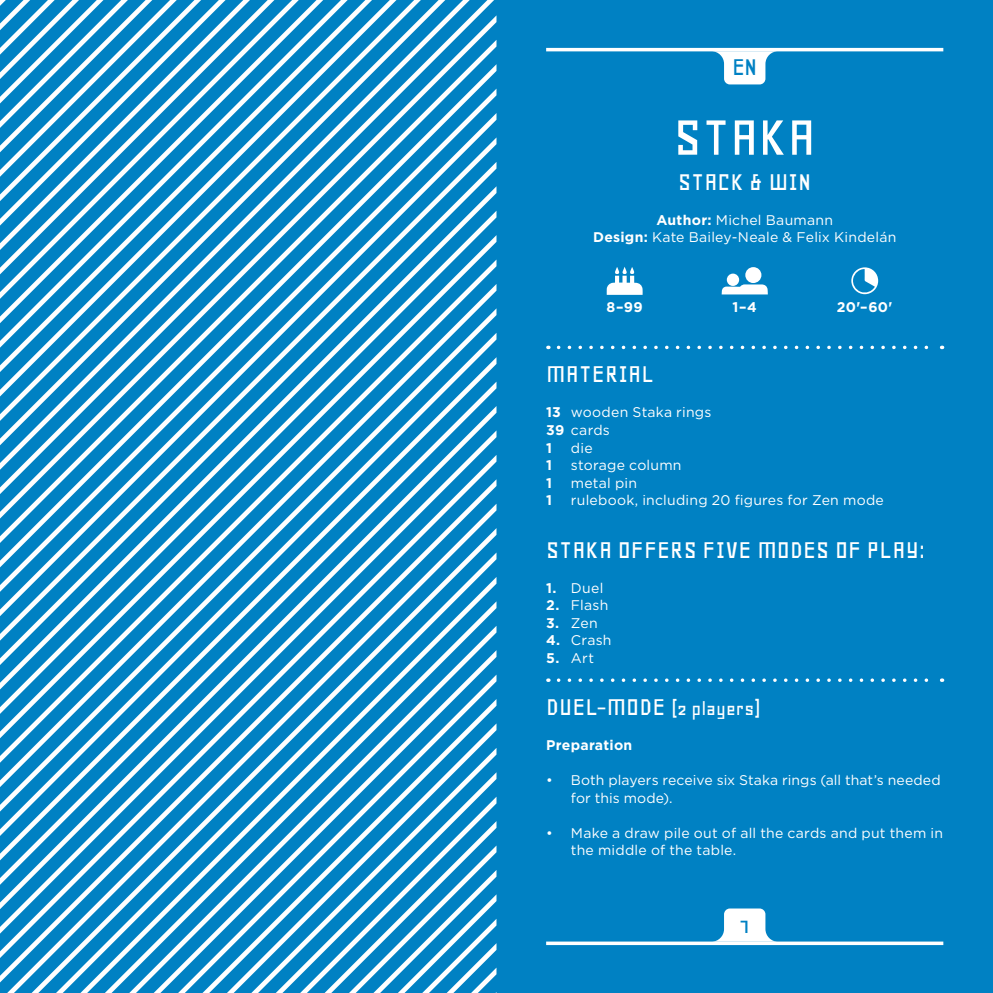
<style>
.page{position:relative;width:993px;height:993px;background:#fff}
.page>*{position:absolute;margin:0;border:0;box-sizing:border-box;transform-origin:0 0}
.t1{font:61.25px "Geo";letter-spacing:-.01em;color:#fff}
.t2{font:28px "Geo";color:#fff}
.t3{font:28px "Geo";color:#0081c3}
.t4{font:14px/17.5px "Gotham";letter-spacing:.015em;color:#fff}
.t5{font:700 14px "Gotham";letter-spacing:.02em;color:#fff}
.s1{font-weight:700}
.s2{font-size:24.5px}
.s3{font-size:21px}
</style>
<div class="page">
<div style="left:496px;top:0;width:496px;height:992px;background:#0081c3"></div>
<hr style="left:546px;top:48px;width:397px;height:3px;background:#fff">
<svg style="left:711px;top:51px;width:66px;height:33px"></svg>
<hr style="left:546px;top:941px;width:397px;height:3px;background:#fff">
<svg style="left:715px;top:908px;width:59px;height:33px"></svg>
<svg style="left:61px;top:928px;width:243px;height:64px;fill:#0081c3"></svg>
<svg style="left:245px;top:0;width:171px;height:64px;fill:#0081c3"></svg>
<svg style="left:0;top:587px;width:496px;height:341px;fill:#0081c3"></svg>
<svg style="left:196px;top:0;width:49px;height:64px;fill:#0081c3"></svg>
<svg style="left:0;top:0;width:196px;height:64px"></svg>
<svg style="left:304px;top:820px;width:192px;height:172px"></svg>
<svg style="left:0;top:64px;width:496px;height:523px;fill:#0081c3"></svg>
<svg style="left:558px;top:345px;width:371px;height:4px"></svg>
<svg style="left:558px;top:678px;width:371px;height:3px"></svg>
<svg style="left:851px;top:267px;width:26px;height:27px"></svg>
<svg style="left:721px;top:284px;width:46px;height:10px"></svg>
<div style="left:745px;top:267px;width:16px;height:16px;background:#fff;border-radius:50%"></div>
<svg style="left:726px;top:273px;width:13px;height:13px"></svg>
<svg style="left:606px;top:267px;width:36px;height:28px"></svg>
<h2 class="t3" style="left:732px;top:52px;width:26px">EN</h2>
<h1 class="t1" style="left:673px;top:105px;width:144px">STAKA</h1>
<h2 class="t2" style="left:678px;top:167px;width:135px">STACK &amp; WIN</h2>
<p class="t4" style="left:593px;top:211px;width:305px;text-align:center"><span class="s1">Author:</span> Michel Baumann<br><span class="s1">Design:</span> Kate Bailey-Neale &amp; Felix Kindelán</p>
<p class="t5" style="left:606px;top:298px;width:38px">8–99</p>
<p class="t5" style="left:732px;top:298px;width:26px">1–4</p>
<p class="t5" style="left:836px;top:298px;width:57px">20'–60'</p>
<h2 class="t2" style="left:546px;top:360px;width:110px">MATERIAL</h2>
<p class="t4" style="left:546px;top:403px;width:167px"><span class="s1">13</span> wooden Staka rings<br><span class="s1">39</span> cards<br><span class="s1">1</span></p>
<p class="t4" style="left:570px;top:438px;width:23px">die</p>
<p class="t5" style="left:546px;top:455px;width:7px">1</p>
<p class="t4" style="left:570px;top:456px;width:112px">storage column</p>
<p class="t5" style="left:546px;top:473px;width:7px">1</p>
<p class="t4" style="left:570px;top:473px;width:68px">metal pin</p>
<p class="t5" style="left:546px;top:490px;width:7px">1</p>
<p class="t4" style="left:570px;top:491px;width:314px">rulebook, including 20 figures for Zen mode</p>
<h2 class="t2" style="left:546px;top:535px;width:380px">STAKA OFFERS FIVE MODES OF PLAY:</h2>
<p class="t4" style="left:546px;top:578px;width:59px"><span class="s1">1.</span> Duel</p>
<p class="t4" style="left:546px;top:596px;width:64px"><span class="s1">2.</span> Flash</p>
<p class="t4" style="left:546px;top:613px;width:53px"><span class="s1">3.</span> Zen</p>
<p class="t4" style="left:546px;top:631px;width:67px"><span class="s1">4.</span> Crash</p>
<p class="t4" style="left:546px;top:648px;width:49px"><span class="s1">5.</span> Art</p>
<h2 class="t2" style="left:546px;top:692px;width:214px">DUEL-MODE <span class="s2">(</span><span class="s3">2 players</span><span class="s2">)</span></h2>
<p class="t5" style="left:546px;top:735px;width:88px">Preparation</p>
<p class="t4" style="left:570px;top:771px;width:371px;text-indent:-25px">• Both players receive six Staka rings (all that’s needed for this mode).</p>
<p class="t4" style="left:570px;top:823px;width:373px;text-indent:-25px">• Make a draw pile out of all the cards and put them in the middle of the table.</p>
<h2 class="t3" style="left:737px;top:910px;width:15px">1</h2>
</div>
